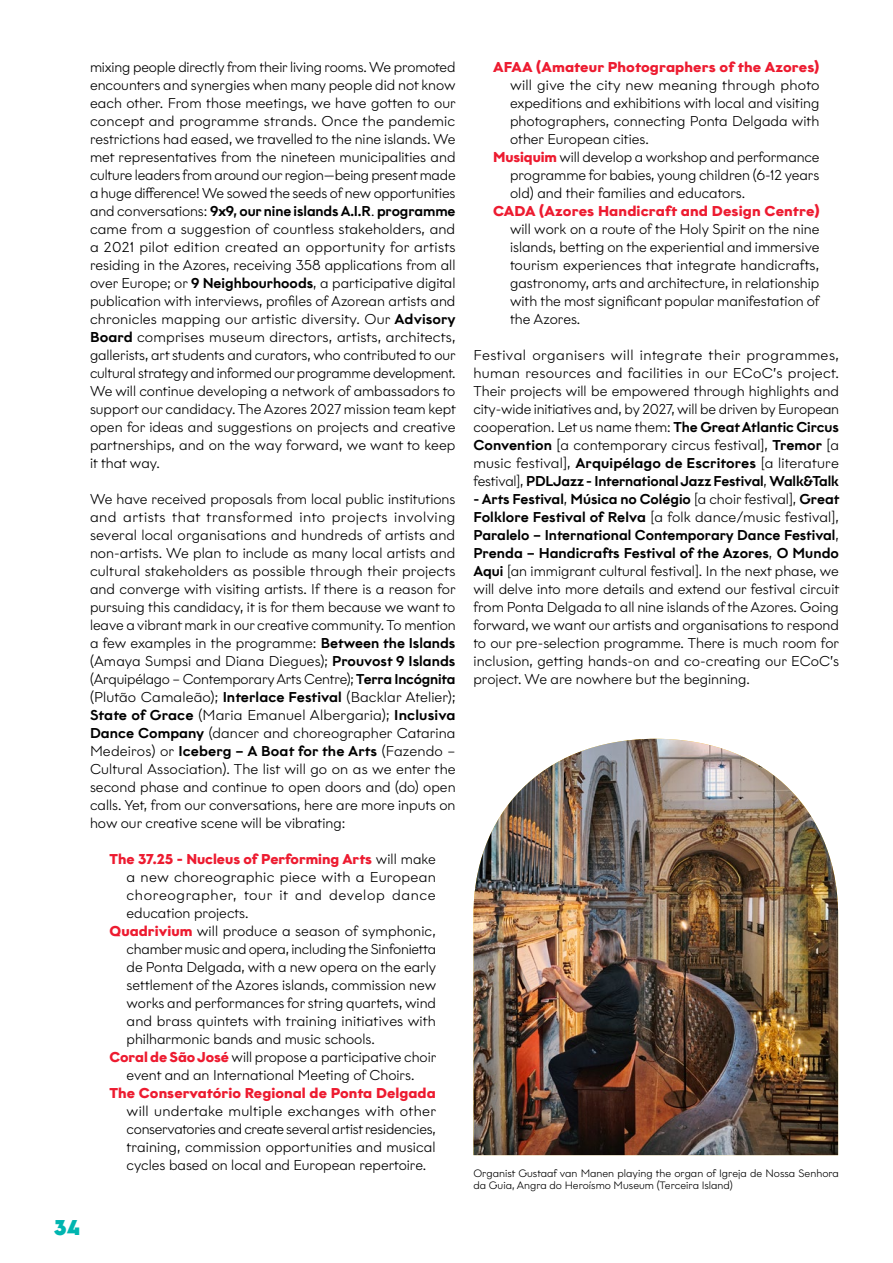
<style>
.page{position:relative;width:893px;height:1263px;background:#fff}
.page>*{position:absolute;margin:0;border:0;box-sizing:border-box;transform-origin:0 0}
.t1{font:900 21.3px "Graphit";color:#00b5b0}
.t2{font:300 14.25px/18px "Graphit";color:#000;text-align:justify}
.t3{font:700 14.25px "Graphit";letter-spacing:.005em;color:#ed1b30}
.t4{font:300 14.25px "Graphit";letter-spacing:.02em;color:#000}
.t5{font:300 14.25px "Graphit";letter-spacing:.04em;color:#000}
.t6{font:300 10.65px/12px "Graphit";color:#000}
.s1{font-weight:500}
.s2{font-weight:300;color:#000}
.s3{font-weight:700;color:#ed1b30}
</style>
<div class="page">
<img style="left:473px;top:739px;width:365px;height:416px">
<p class="t2" style="left:90px;top:58px;width:368px">mixing people directly from their living rooms. We promoted encounters and synergies when many people did not know each other. From those meetings, we have gotten to our concept and programme strands. Once the pandemic restrictions had eased, we travelled to the nine islands. We met representatives from the nineteen municipalities and culture leaders from around our region—being present made a huge difference! We sowed the seeds of new opportunities and conversations: <span class="s1">9x9, our nine islands A.I.R</span>. <span class="s1">programme </span>came from a suggestion of countless stakeholders, and a 2021 pilot edition created an opportunity for artists residing in the Azores, receiving 358 applications from all over Europe; or <span class="s1">9 Neighbourhoods</span>, a participative digital publication with interviews, profiles of Azorean artists and chronicles mapping our artistic diversity. Our <span class="s1">Advisory Board</span> comprises museum directors, artists, architects, gallerists, art students and curators, who contributed to our cultural strategy and informed our programme development.<br>We will continue developing a network of ambassadors to support our candidacy. The Azores 2027 mission team kept open for ideas and suggestions on projects and creative partnerships, and on the way forward, we want to keep it that way.</p>
<p class="t2" style="left:90px;top:490px;width:367px">We have received proposals from local public institutions and artists that transformed into projects involving several local organisations and hundreds of artists and non-artists. We plan to include as many local artists and cultural stakeholders as possible through their projects and converge with visiting artists. If there is a reason for pursuing this candidacy, it is for them because we want to leave a vibrant mark in our creative community. To mention a few examples in the programme: <span class="s1">Between the Islands </span>(Amaya Sumpsi and Diana Diegues); <span class="s1">Prouvost 9 Islands </span>(Arquipélago – Contemporary Arts Centre); <span class="s1">Terra Incógnita </span>(Plutão Camaleão); <span class="s1">Interlace Festival</span> (Backlar Atelier); <span class="s1">State of Grace</span> (Maria Emanuel Albergaria); <span class="s1">Inclusiva Dance Company</span> (dancer and choreographer Catarina Medeiros) or <span class="s1">Iceberg – A Boat for the Arts</span> (Fazendo – Cultural Association). The list will go on as we enter the second phase and continue to open doors and (do) open calls. Yet, from our conversations, here are more inputs on how our creative scene will be vibrating:</p>
<p class="t3" style="left:110px;top:850px;width:328px">The 37.25 - Nucleus of Performing Arts <span class="s2">will make</span></p>
<p class="t4" style="left:127px;top:868px;width:311px">a new choreographic piece with a European</p>
<p class="t5" style="left:127px;top:886px;width:311px">choreographer, tour it and develop dance</p>
<p class="t2" style="left:127px;top:904px;width:124px">education projects.</p>
<p class="t2" style="left:110px;top:922px;width:328px"><span class="s3">Quadrivium</span> will produce a season of symphonic,</p>
<p class="t2" style="left:127px;top:940px;width:311px">chamber music and opera, including the Sinfonietta</p>
<p class="t2" style="left:127px;top:958px;width:311px">de Ponta Delgada, with a new opera on the early</p>
<p class="t2" style="left:127px;top:976px;width:311px">settlement of the Azores islands, commission new</p>
<p class="t2" style="left:127px;top:994px;width:311px">works and performances for string quartets, wind</p>
<p class="t2" style="left:127px;top:1012px;width:311px">and brass quintets with training initiatives with</p>
<p class="t2" style="left:127px;top:1030px;width:250px">philharmonic bands and music schools.</p>
<p class="t2" style="left:110px;top:1048px;width:328px"><span class="s3">Coral de São José</span> will propose a participative choir</p>
<p class="t2" style="left:127px;top:1066px;width:289px">event and an International Meeting of Choirs.</p>
<p class="t3" style="left:110px;top:1084px;width:328px">The Conservatório Regional de Ponta Delgada</p>
<p class="t2" style="left:127px;top:1102px;width:311px">will undertake multiple exchanges with other conservatories and create several artist residencies, training, commission opportunities and musical cycles based on local and European repertoire.</p>
<h1 class="t1" style="left:54px;top:1214px;width:27px">34</h1>
<p class="t3" style="left:493px;top:58px;width:328px">AFAA (Amateur Photographers of the Azores)</p>
<p class="t2" style="left:510px;top:76px;width:311px">will give the city new meaning through photo</p>
<p class="t2" style="left:510px;top:94px;width:311px">expeditions and exhibitions with local and visiting</p>
<p class="t2" style="left:510px;top:112px;width:311px">photographers, connecting Ponta Delgada with</p>
<p class="t2" style="left:510px;top:130px;width:140px">other European cities.</p>
<p class="t2" style="left:493px;top:148px;width:328px"><span class="s3">Musiquim</span> will develop a workshop and performance</p>
<p class="t2" style="left:510px;top:166px;width:311px">programme for babies, young children (6-12 years</p>
<p class="t2" style="left:510px;top:184px;width:237px">old) and their families and educators.</p>
<p class="t3" style="left:493px;top:202px;width:328px">CADA (Azores Handicraft and Design Centre)</p>
<p class="t2" style="left:510px;top:220px;width:311px">will work on a route of the Holy Spirit on the nine islands, betting on the experiential and immersive tourism experiences that integrate handicrafts, gastronomy, arts and architecture, in relationship with the most significant popular manifestation of the Azores.</p>
<p class="t2" style="left:473px;top:346px;width:367px">Festival organisers will integrate their programmes, human resources and facilities in our ECoC’s project.<br>Their projects will be empowered through highlights and city-wide initiatives and, by 2027, will be driven by European cooperation. Let us name them: <span class="s1">The Great Atlantic Circus Convention</span> [a contemporary circus festival], <span class="s1">Tremor</span> [a music festival], <span class="s1">Arquipélago de Escritores</span> [a literature festival], <span class="s1">PDLJazz - International Jazz Festival</span>, <span class="s1">Walk&amp;Talk</span></p>
<p class="t2" style="left:473px;top:490px;width:367px"><span class="s1">- Arts Festival</span>, <span class="s1">Música no Colégio</span> [a choir festival], <span class="s1">Great Folklore Festival of Relva</span> [a folk dance/music festival], <span class="s1">Paralelo – International Contemporary Dance Festival</span>, <span class="s1">Prenda – Handicrafts Festival of the Azores</span>, <span class="s1">O Mundo Aqui</span> [an immigrant cultural festival]. In the next phase, we will delve into more details and extend our festival circuit from Ponta Delgada to all nine islands of the Azores. Going forward, we want our artists and organisations to respond to our pre-selection programme. There is much room for inclusion, getting hands-on and co-creating our ECoC’s project. We are nowhere but the beginning.</p>
<p class="t6" style="left:473px;top:1167px;width:367px">Organist Gustaaf van Manen playing the organ of Igreja de Nossa Senhora da Guia, Angra do Heroísmo Museum (Terceira Island)</p>
</div>
